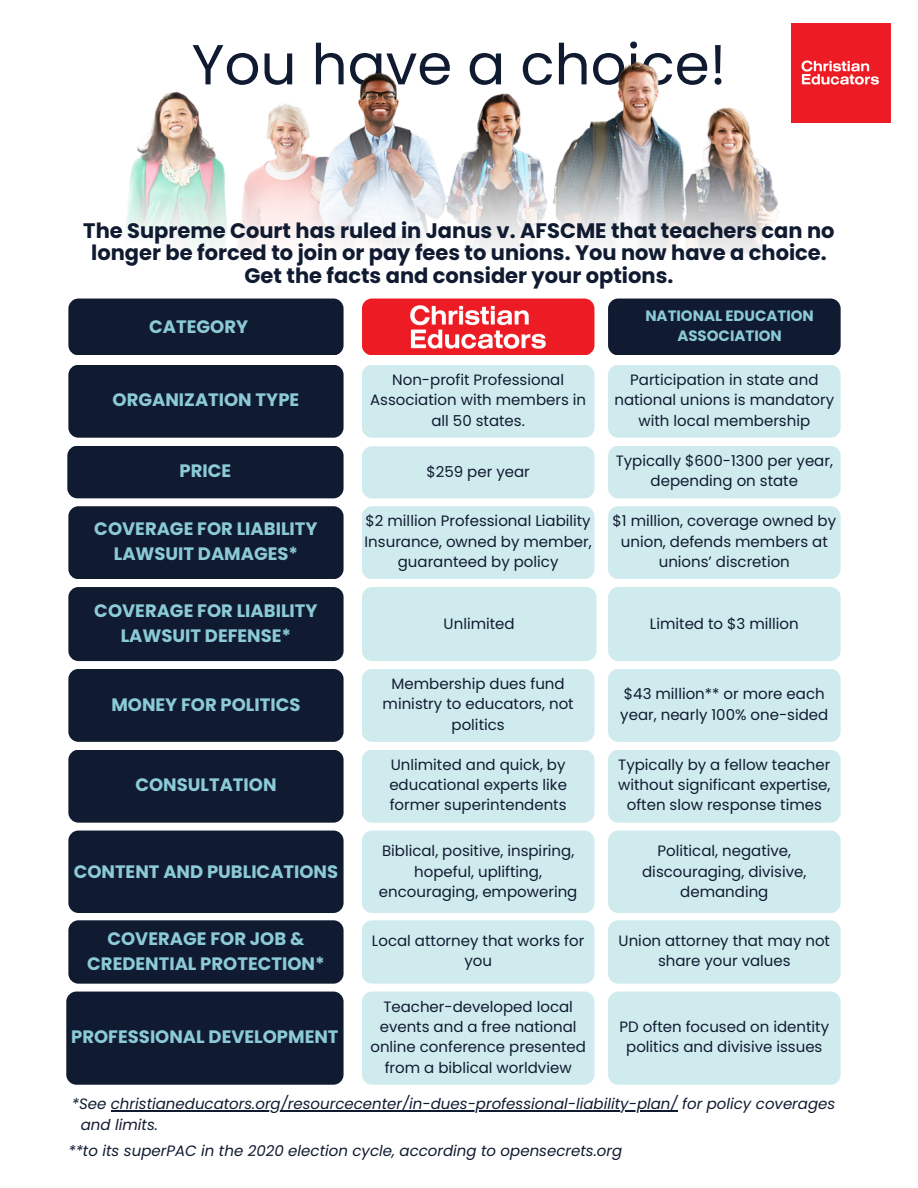
<style>
.page{position:relative;width:918px;height:1188px;background:#fff}
.page>*{position:absolute;margin:0;border:0;box-sizing:border-box;transform-origin:0 0}
.t1{font:56.4px "Poppins";color:#101b31}
.t2{font:700 21px/22.5px "Poppins";color:#101b31;text-align:center}
.t3{font:700 18px/24.8px "Poppins";color:#8bcad6;text-align:center}
.t4{font:15px/20.2px "Poppins";color:#101b31;text-align:center}
.t5{font:italic 15px "Poppins";color:#101b31}
.t6{font:700 15px/20.2px "Poppins";color:#8bcad6;text-align:center}
</style>
<div class="page">
<img style="left:359px;top:62px;width:300px;height:43px">
<svg style="left:67px;top:146px;width:74px;height:307px"></svg>
<img style="left:141px;top:98px;width:367px;height:201px">
<svg style="left:223px;top:115px;width:88px;height:184px"></svg>
<svg style="left:311px;top:115px;width:87px;height:338px"></svg>
<img style="left:398px;top:105px;width:352px;height:194px">
<svg style="left:460px;top:129px;width:97px;height:170px"></svg>
<svg style="left:557px;top:129px;width:65px;height:367px"></svg>
<svg style="left:622px;top:129px;width:219px;height:319px"></svg>
<img style="left:791px;top:24px;width:99px;height:99px">
<div style="left:362px;top:365px;width:232px;height:73px;background:#d0ebed;border-radius:10px"></div>
<div style="left:608px;top:365px;width:233px;height:73px;background:#d0ebed;border-radius:10px"></div>
<div style="left:68px;top:365px;width:276px;height:73px;background:#101b31;border-radius:10px"></div>
<div style="left:362px;top:446px;width:232px;height:52px;background:#d0ebed;border-radius:10px"></div>
<div style="left:608px;top:446px;width:233px;height:52px;background:#d0ebed;border-radius:10px"></div>
<div style="left:67px;top:446px;width:277px;height:52px;background:#101b31;border-radius:10px"></div>
<div style="left:362px;top:506px;width:232px;height:73px;background:#d0ebed;border-radius:10px"></div>
<div style="left:608px;top:506px;width:233px;height:73px;background:#d0ebed;border-radius:10px"></div>
<div style="left:68px;top:506px;width:276px;height:73px;background:#101b31;border-radius:10px"></div>
<div style="left:362px;top:587px;width:234px;height:74px;background:#d0ebed;border-radius:10px"></div>
<div style="left:608px;top:587px;width:233px;height:74px;background:#d0ebed;border-radius:10px"></div>
<div style="left:68px;top:587px;width:276px;height:74px;background:#101b31;border-radius:10px"></div>
<div style="left:362px;top:669px;width:232px;height:73px;background:#d0ebed;border-radius:10px"></div>
<div style="left:608px;top:669px;width:233px;height:73px;background:#d0ebed;border-radius:10px"></div>
<div style="left:68px;top:669px;width:276px;height:73px;background:#101b31;border-radius:10px"></div>
<div style="left:362px;top:750px;width:232px;height:73px;background:#d0ebed;border-radius:10px"></div>
<div style="left:608px;top:750px;width:233px;height:73px;background:#d0ebed;border-radius:10px"></div>
<div style="left:68px;top:750px;width:276px;height:73px;background:#101b31;border-radius:10px"></div>
<div style="left:362px;top:831px;width:232px;height:82px;background:#d0ebed;border-radius:10px"></div>
<div style="left:608px;top:831px;width:233px;height:82px;background:#d0ebed;border-radius:10px"></div>
<div style="left:68px;top:831px;width:275px;height:82px;background:#101b31;border-radius:10px"></div>
<div style="left:362px;top:920px;width:232px;height:64px;background:#d0ebed;border-radius:10px"></div>
<div style="left:608px;top:920px;width:233px;height:64px;background:#d0ebed;border-radius:10px"></div>
<div style="left:68px;top:920px;width:276px;height:64px;background:#101b31;border-radius:10px"></div>
<div style="left:362px;top:992px;width:232px;height:93px;background:#d0ebed;border-radius:10px"></div>
<div style="left:608px;top:992px;width:233px;height:93px;background:#d0ebed;border-radius:10px"></div>
<div style="left:66px;top:992px;width:278px;height:93px;background:#101b31;border-radius:10px"></div>
<div style="left:608px;top:299px;width:233px;height:56px;background:#101b31;border-radius:10px"></div>
<div style="left:362px;top:299px;width:232px;height:56px;background:#ed1c24;border-radius:10px"></div>
<div style="left:68px;top:299px;width:276px;height:56px;background:#101b31;border-radius:10px"></div>
<img style="left:411px;top:305px;width:135px;height:43px">
<hr style="left:111px;top:1110px;width:567px;height:2px;background:#101b31">
<p class="t1" style="left:192px;top:25px;width:536px">You have a choice!</p>
<p class="t2" style="left:83px;top:219px;width:753px">The Supreme Court has ruled in Janus v. AFSCME that teachers can no longer be forced to join or pay fees to unions. You now have a choice.<br>Get the facts and consider your options.</p>
<p class="t3" style="left:149px;top:314px;width:101px">CATEGORY</p>
<p class="t3" style="left:113px;top:388px;width:188px">ORGANIZATION TYPE</p>
<p class="t3" style="left:180px;top:459px;width:53px">PRICE</p>
<h2 class="t3" style="left:94px;top:517px;width:225px">COVERAGE FOR LIABILITY<br>LAWSUIT DAMAGES*</h2>
<h4 class="t3" style="left:94px;top:599px;width:225px">COVERAGE FOR LIABILITY<br>LAWSUIT DEFENSE*</h4>
<p class="t3" style="left:111px;top:692px;width:191px">MONEY FOR POLITICS</p>
<p class="t3" style="left:135px;top:773px;width:143px">CONSULTATION</p>
<p class="t3" style="left:74px;top:859px;width:266px">CONTENT AND PUBLICATIONS</p>
<p class="t3" style="left:87px;top:926px;width:239px">COVERAGE FOR JOB &amp;<br>CREDENTIAL PROTECTION*</p>
<p class="t3" style="left:71px;top:1025px;width:269px">PROFESSIONAL DEVELOPMENT</p>
<p class="t6" style="left:645px;top:305px;width:170px">NATIONAL EDUCATION<br>ASSOCIATION</p>
<p class="t4" style="left:370px;top:370px;width:217px">Non-profit Professional<br>Association with members in all 50 states.</p>
<p class="t4" style="left:614px;top:370px;width:221px">Participation in state and national unions is mandatory with local membership</p>
<p class="t4" style="left:427px;top:461px;width:105px">$259 per year</p>
<p class="t4" style="left:616px;top:451px;width:219px">Typically $600-1300 per year, depending on state</p>
<p class="t4" style="left:365px;top:511px;width:229px">$2 million Professional Liability<br>Insurance, owned by member, guaranteed by policy</p>
<p class="t4" style="left:613px;top:511px;width:225px">$1 million, coverage owned by union, defends members at unions’ discretion</p>
<h3 class="t4" style="left:444px;top:613px;width:73px">Unlimited</h3>
<p class="t4" style="left:650px;top:613px;width:150px">Limited to $3 million</p>
<h3 class="t4" style="left:383px;top:674px;width:193px">Membership dues fund ministry to educators, not politics</h3>
<p class="t4" style="left:620px;top:684px;width:210px;text-align:left">$43 million** or more each year, nearly 100% one-sided</p>
<h3 class="t4" style="left:389px;top:755px;width:179px;text-align:justify">Unlimited and quick, by educational experts like former superintendents</h3>
<p class="t4" style="left:618px;top:755px;width:214px">Typically by a fellow teacher without significant expertise, often slow response times</p>
<h3 class="t4" style="left:379px;top:841px;width:200px">Biblical, positive, inspiring, hopeful, uplifting, encouraging, empowering</h3>
<p class="t4" style="left:642px;top:841px;width:166px">Political, negative, discouraging, divisive, demanding</p>
<h3 class="t4" style="left:372px;top:931px;width:214px">Local attorney that works for you</h3>
<p class="t4" style="left:619px;top:931px;width:213px">Union attorney that may not share your values</p>
<h3 class="t4" style="left:370px;top:996px;width:217px">Teacher-developed local events and a free national online conference presented from a biblical worldview</h3>
<p class="t4" style="left:620px;top:1017px;width:211px">PD often focused on identity politics and divisive issues</p>
<h3 class="t5" style="left:72px;top:1094px;width:765px">*See christianeducators.org/resourcecenter/in-dues-professional-liability-plan/ for policy coverages</h3>
<p class="t5" style="left:81px;top:1114px;width:79px">and limits.</p>
<h3 class="t5" style="left:68px;top:1140px;width:555px">**to its superPAC in the 2020 election cycle, according to opensecrets.org</h3>
</div>
